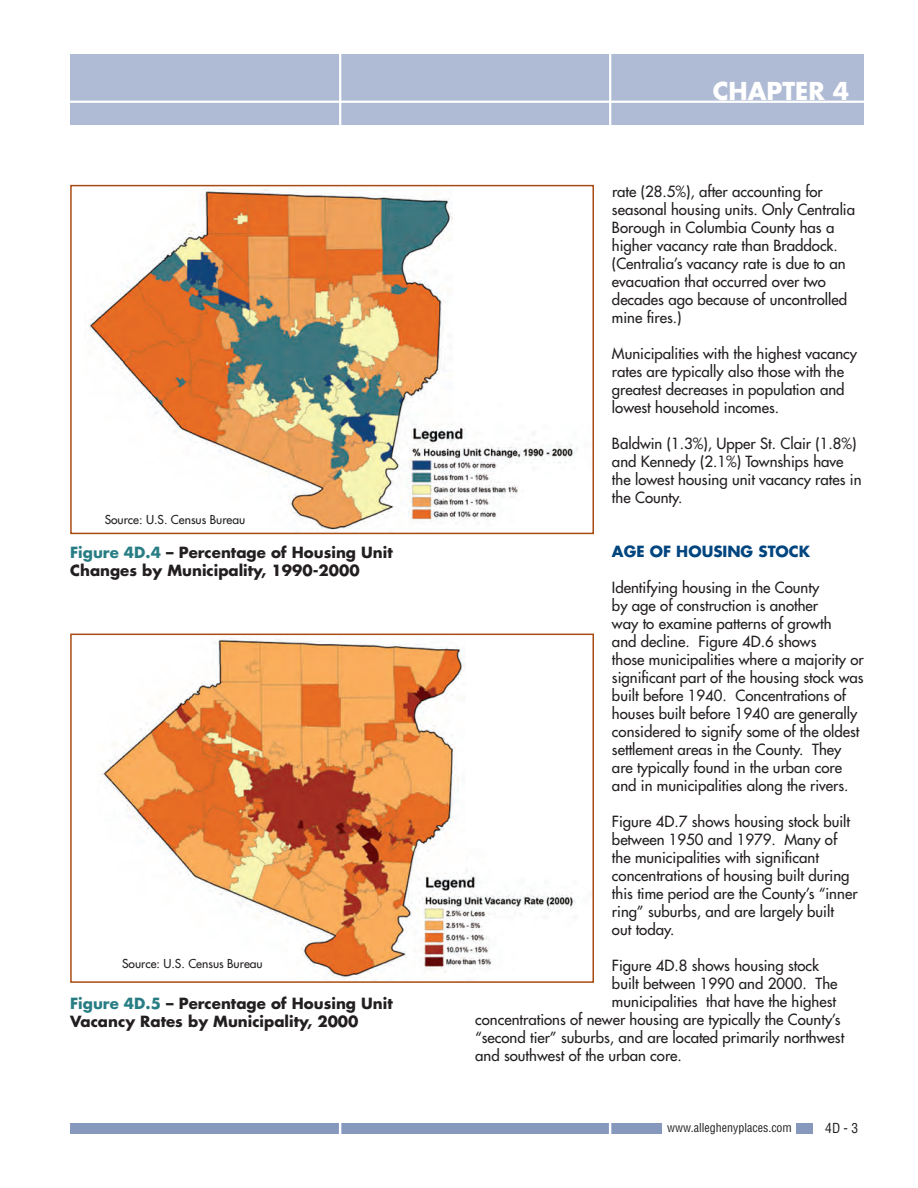
<style>
.page{position:relative;width:918px;height:1188px;background:#fff}
.page>*{position:absolute;margin:0;border:0;box-sizing:border-box;transform-origin:0 0}
.t1{font:700 24px "Futura";color:#fff}
.t2{font:500 15px/18px "Futura Std";color:#231f20}
.t3{font:700 15px/18px "Futura Std";color:#231f20}
.t4{font:700 15px "Futura Std";color:#01457f}
.t5{font:condensed 13.5px "Helvetica";color:#231f20}
.t6{font:500 12px "Futura Std";color:#231f20}
.t7{font:condensed 12px "Helvetica";color:#231f20}
.s1{color:#287d84}
</style>
<div class="page">
<div style="left:70px;top:54px;width:794px;height:71px;background:#afbad4"></div>
<div style="left:70px;top:1124px;width:592px;height:10px;background:#8798bd"></div>
<hr style="left:609px;top:52px;width:2px;height:75px;background:#fff">
<svg style="left:339px;top:1124px;width:2px;height:10px"></svg>
<div style="left:796px;top:1124px;width:17px;height:10px;background:#8798bd"></div>
<hr style="left:339px;top:52px;width:2px;height:76px;background:#fff">
<hr style="left:67px;top:101px;width:814px;height:2px;background:#fff">
<svg style="left:609px;top:1124px;width:2px;height:10px"></svg>
<img style="left:89px;top:189px;width:489px;height:342px">
<div style="left:70px;top:185px;width:524px;height:349px;border:2px solid #a84c13"></div>
<img style="left:101px;top:638px;width:475px;height:341px">
<div style="left:70px;top:634px;width:524px;height:349px;border:2px solid #a84c13"></div>
<p class="t6" style="left:105px;top:513px;width:142px">Source: U.S. Census Bureau</p>
<p class="t3" style="left:70px;top:545px;width:324px"><span class="s1">Figure 4D.4</span> – Percentage of Housing Unit<br>Changes by Municipality, 1990-2000</p>
<p class="t6" style="left:122px;top:958px;width:142px">Source: U.S. Census Bureau</p>
<p class="t3" style="left:70px;top:996px;width:324px"><span class="s1">Figure 4D.5</span> – Percentage of Housing Unit<br>Vacancy Rates by Municipality, 2000</p>
<h1 class="t1" style="left:713px;top:81px;width:138px">CHAPTER 4</h1>
<p class="t2" style="left:612px;top:184px;width:245px">rate (28.5%), after accounting for seasonal housing units. Only Centralia Borough in Columbia County has a higher vacancy rate than Braddock. (Centralia’s vacancy rate is due to an evacuation that occurred over two decades ago because of uncontrolled mine fires.)</p>
<p class="t2" style="left:612px;top:346px;width:247px">Municipalities with the highest vacancy rates are typically also those with the greatest decreases in population and lowest household incomes.</p>
<p class="t2" style="left:612px;top:436px;width:251px">Baldwin (1.3%), Upper St. Clair (1.8%) and Kennedy (2.1%) Townships have the lowest housing unit vacancy rates in the County.</p>
<p class="t4" style="left:612px;top:545px;width:200px">AGE OF HOUSING STOCK</p>
<p class="t2" style="left:612px;top:580px;width:253px">Identifying housing in the County<br>by age of construction is another<br>way to examine patterns of growth<br>and decline. Figure 4D.6 shows<br>those municipalities where a majority or significant part of the housing stock was built before 1940. Concentrations of houses built before 1940 are generally considered to signify some of the oldest settlement areas in the County. They are typically found in the urban core and in municipalities along the rivers.</p>
<p class="t2" style="left:612px;top:814px;width:247px">Figure 4D.7 shows housing stock built between 1950 and 1979. Many of the municipalities with significant concentrations of housing built during this time period are the County’s “inner ring” suburbs, and are largely built<br>out today.</p>
<p class="t2" style="left:612px;top:958px;width:209px">Figure 4D.8 shows housing stock</p>
<p class="t2" style="left:612px;top:976px;width:227px">built between 1990 and 2000. The</p>
<p class="t2" style="left:612px;top:994px;width:226px">municipalities that have the highest</p>
<p class="t2" style="left:475px;top:1012px;width:367px">concentrations of newer housing are typically the County’s</p>
<p class="t2" style="left:475px;top:1030px;width:371px">“second tier” suburbs, and are located primarily northwest</p>
<p class="t2" style="left:475px;top:1048px;width:208px">and southwest of the urban core.</p>
<p class="t7" style="left:667px;top:1123px;width:126px">www.alleghenyplaces.com</p>
<p class="t5" style="left:825px;top:1123px;width:34px">4D-3</p>
</div>
